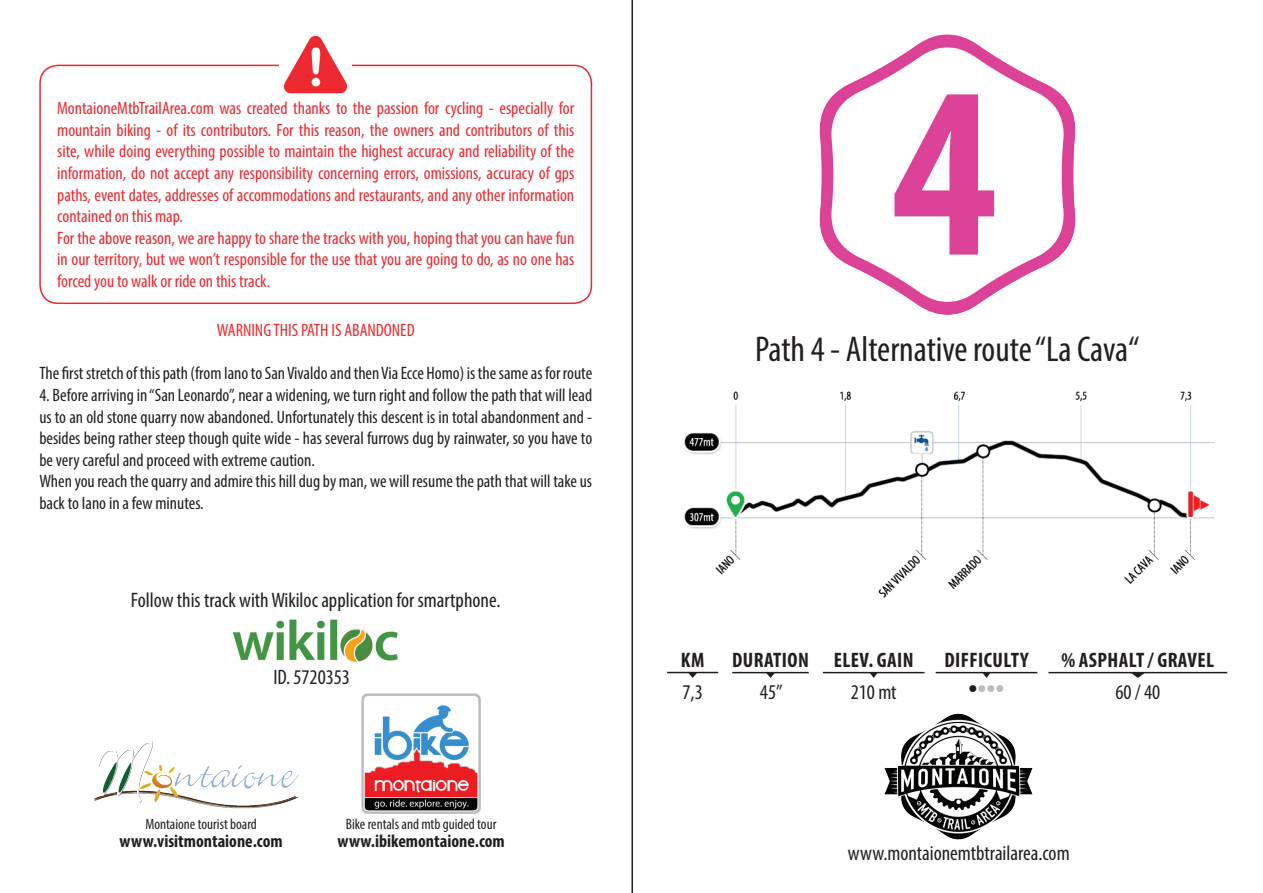
<style>
.page{position:relative;width:1263px;height:893px;background:#fff}
.page>*{position:absolute;margin:0;border:0;box-sizing:border-box;transform-origin:0 0}
.t1{font:condensed 36px "Myriad Pro";letter-spacing:-.005em;color:#231f20}
.t2{font:condensed 21px "Myriad Pro";color:#231f20}
.t3{font:700 condensed 21px "Myriad Pro";letter-spacing:.02em;color:#231f20}
.t4{font:condensed 18px/21.6px "Myriad Pro";color:#ee292f}
.t5{font:condensed 18px/21.6px "Myriad Pro";color:#231f20}
.t6{font:700 condensed 18px "Myriad Pro";letter-spacing:.025em;color:#231f20}
.t7{font:condensed 15px "Myriad Pro";color:#231f20}
.t8{font:12px "Wingdings";color:#231f20}
.s1{color:#bcbdc0}
</style>
<div class="page">
<hr style="left:631px;top:0;width:2px;height:893px;background:#231f20">
<img style="left:819px;top:34px;width:257px;height:281px">
<img style="left:684px;top:391px;width:531px;height:207px">
<hr style="left:667px;top:672px;width:51px;height:1px;background:#231f20">
<svg style="left:688px;top:673px;width:9px;height:5px"></svg>
<hr style="left:732px;top:672px;width:77px;height:1px;background:#231f20">
<svg style="left:766px;top:673px;width:9px;height:5px"></svg>
<hr style="left:823px;top:672px;width:101px;height:1px;background:#231f20">
<svg style="left:869px;top:673px;width:9px;height:5px"></svg>
<hr style="left:936px;top:672px;width:101px;height:1px;background:#231f20">
<svg style="left:982px;top:673px;width:9px;height:5px"></svg>
<hr style="left:1048px;top:672px;width:179px;height:1px;background:#231f20">
<svg style="left:1130px;top:673px;width:15px;height:5px"></svg>
<img style="left:884px;top:713px;width:149px;height:127px">
<img style="left:361px;top:693px;width:120px;height:121px">
<img style="left:93px;top:741px;width:206px;height:68px">
<div style="left:39px;top:65px;width:553px;height:239px;border:2px solid #ee292f;border-radius:18px"></div>
<img style="left:280px;top:35px;width:72px;height:59px">
<img style="left:232px;top:619px;width:166px;height:43px">
<p class="t4" style="left:57px;top:97px;width:519px">MontaioneMtbTrailArea.com was created thanks to the passion for cycling - especially for mountain biking - of its contributors. For this reason, the owners and contributors of this site, while doing everything possible to maintain the highest accuracy and reliability of the information, do not accept any responsibility concerning errors, omissions, accuracy of gps paths, event dates, addresses of accommodations and restaurants, and any other information contained on this map.<br>For the above reason, we are happy to share the tracks with you, hoping that you can have fun in our territory, but we won’t responsible for the use that you are going to do, as no one has forced you to walk or ride on this track.</p>
<p class="t4" style="left:217px;top:319px;width:199px">WARNING THIS PATH IS ABANDONED</p>
<p class="t5" style="left:39px;top:362px;width:554px">The first stretch of this path (from Iano to San Vivaldo and then Via Ecce Homo) is the same as for route</p>
<p class="t5" style="left:39px;top:384px;width:554px">4. Before arriving in “San Leonardo”, near a widening, we turn right and follow the path that will lead us to an old stone quarry now abandoned. Unfortunately this descent is in total abandonment and - besides being rather steep though quite wide - has several furrows dug by rainwater, so you have to be very careful and proceed with extreme caution.<br>When you reach the quarry and admire this hill dug by man, we will resume the path that will take us back to Iano in a few minutes.</p>
<p class="t2" style="left:131px;top:587px;width:371px">Follow this track with Wikiloc application for smartphone.</p>
<p class="t2" style="left:273px;top:665px;width:78px">ID. 5720353</p>
<p class="t7" style="left:145px;top:815px;width:113px">Montaione tourist board</p>
<p class="t6" style="left:120px;top:829px;width:165px">www.visitmontaione.com</p>
<p class="t7" style="left:346px;top:815px;width:152px">Bike rentals and mtb guided tour</p>
<p class="t6" style="left:337px;top:829px;width:169px">www.ibikemontaione.com</p>
<h1 class="t1" style="left:755px;top:327px;width:386px">Path 4 - Alternative route “La Cava“</h1>
<p class="t3" style="left:681px;top:647px;width:25px">km</p>
<p class="t2" style="left:682px;top:680px;width:22px">7,3</p>
<p class="t3" style="left:732px;top:647px;width:78px">duration</p>
<p class="t2" style="left:760px;top:680px;width:24px">45”</p>
<p class="t3" style="left:834px;top:647px;width:81px">elev. gain</p>
<p class="t2" style="left:851px;top:680px;width:47px">210 mt</p>
<p class="t3" style="left:944px;top:647px;width:86px">difficulty</p>
<p class="t8" style="left:968px;top:682px;width:37px">●<span class="s1">●●●</span></p>
<p class="t3" style="left:1061px;top:647px;width:154px">% asphalt / gravel</p>
<p class="t2" style="left:1115px;top:680px;width:46px">60 / 40</p>
<p class="t2" style="left:848px;top:840px;width:223px">www.montaionemtbtrailarea.com</p>
</div>
